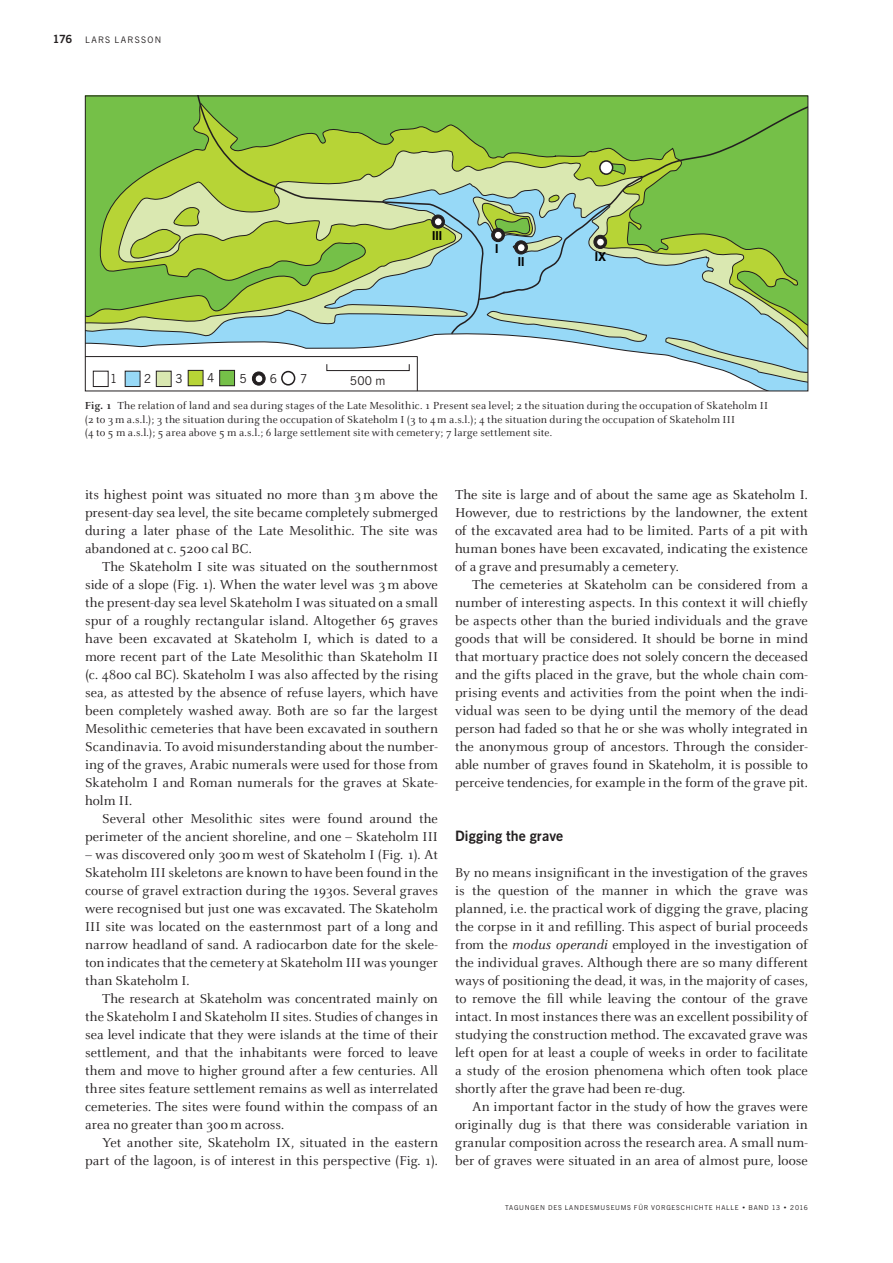
<style>
.page{position:relative;width:893px;height:1263px;background:#fff}
.page>*{position:absolute;margin:0;border:0;box-sizing:border-box;transform-origin:0 0}
._2_VÖ_Copy_englisch{font:14.25px/18px "Celeste";color:#231f20;text-align:justify}
._2_VÖ_Copy_1_Abs__en{font:14.25px/18px "Celeste";color:#231f20;text-align:justify}
._2_VÖ_Copy_Zwischen{font:700 14.25px "News Gothic BT";letter-spacing:.01em;color:#231f20}
.t1{font:700 12.45px "Helvetica";color:#000}
.t2{font:12.45px "News Gothic BT";color:#231f20}
.t3{font:12px "News Gothic BT";color:#231f20}
._3_VÖ_BU{font:11.25px/13.5px "Celeste";letter-spacing:.015em;color:#231f20}
._1_VÖ_Pagina_re{font:700 11.25px "News Gothic BT";color:#231f20}
._1_VÖ_Kolumnentitel{font:9px "News Gothic BT";letter-spacing:.14em;color:#231f20}
.t4{font:6.75px "News Gothic BT";letter-spacing:.115em;color:#231f20}
.s1{font-weight:700}
.s2{font-size:14.7px}
.s3{font-style:italic}
</style>
<div class="page">
<svg style="left:87px;top:98px;width:719px;height:291px"></svg>
<svg style="left:196px;top:98px;width:290px;height:238px;background:#a4cc77"></svg>
<svg style="left:478px;top:105px;width:328px;height:196px;background:#8bc477"></svg>
<div style="left:515px;top:241px;width:12px;height:13px;background:#231f20;border-radius:50%"></div>
<div style="left:514px;top:240px;width:14px;height:14px;border:1px solid #231f20;border-radius:50%"></div>
<div style="left:517px;top:244px;width:8px;height:8px;background:#fff;border-radius:50%"></div>
<div style="left:517px;top:243px;width:8px;height:9px;border:1px solid #231f20;border-radius:50%"></div>
<div style="left:252px;top:372px;width:13px;height:13px;background:#231f20;border-radius:50%"></div>
<div style="left:252px;top:372px;width:14px;height:13px;border:1px solid #231f20;border-radius:50%"></div>
<div style="left:255px;top:375px;width:8px;height:8px;background:#fff;border-radius:50%"></div>
<div style="left:255px;top:374px;width:8px;height:9px;border:1px solid #231f20;border-radius:50%"></div>
<div style="left:594px;top:235px;width:13px;height:13px;background:#231f20;border-radius:50%"></div>
<div style="left:593px;top:235px;width:14px;height:14px;border:1px solid #231f20;border-radius:50%"></div>
<div style="left:597px;top:238px;width:7px;height:8px;background:#fff;border-radius:50%"></div>
<div style="left:596px;top:238px;width:9px;height:8px;border:1px solid #231f20;border-radius:50%"></div>
<div style="left:492px;top:228px;width:12px;height:14px;background:#231f20;border-radius:50%"></div>
<div style="left:491px;top:228px;width:14px;height:14px;border:1px solid #231f20;border-radius:50%"></div>
<div style="left:494px;top:231px;width:8px;height:8px;background:#fff;border-radius:50%"></div>
<div style="left:494px;top:231px;width:8px;height:9px;border:1px solid #231f20;border-radius:50%"></div>
<div style="left:432px;top:215px;width:12px;height:13px;background:#231f20;border-radius:50%"></div>
<div style="left:431px;top:215px;width:14px;height:14px;border:1px solid #231f20;border-radius:50%"></div>
<div style="left:434px;top:218px;width:8px;height:8px;background:#fff;border-radius:50%"></div>
<div style="left:434px;top:217px;width:8px;height:9px;border:1px solid #231f20;border-radius:50%"></div>
<div style="left:600px;top:161px;width:13px;height:13px;background:#fff;border-radius:50%"></div>
<div style="left:599px;top:160px;width:14px;height:15px;border:2px solid #231f20;border-radius:50%"></div>
<div style="left:282px;top:372px;width:13px;height:13px;background:#fff;border-radius:50%"></div>
<div style="left:281px;top:371px;width:14px;height:14px;border:2px solid #231f20;border-radius:50%"></div>
<div style="left:327px;top:364px;width:82px;height:7px;border:1px solid #231f20"></div>
<hr style="left:85px;top:356px;width:333px;height:1px;background:#231f20">
<hr style="left:417px;top:357px;width:1px;height:34px;background:#231f20">
<p class="_1_VÖ_Pagina_re" style="left:53px;top:32px;width:21px">176</p>
<p class="_1_VÖ_Kolumnentitel" style="left:85px;top:34px;width:78px">LARS LARSSON</p>
<p class="t1" style="left:432px;top:226px;width:12px">III</p>
<p class="t1" style="left:495px;top:239px;width:5px">I</p>
<p class="t1" style="left:518px;top:251px;width:8px">II</p>
<p class="t1" style="left:595px;top:246px;width:13px">IX</p>
<p class="t2" style="left:110px;top:371px;width:9px">1</p>
<p class="t2" style="left:144px;top:371px;width:9px">2</p>
<p class="t2" style="left:175px;top:371px;width:9px">3</p>
<p class="t2" style="left:207px;top:370px;width:9px">4</p>
<p class="t2" style="left:239px;top:371px;width:9px">5</p>
<p class="t2" style="left:270px;top:371px;width:9px">6</p>
<p class="t2" style="left:300px;top:371px;width:9px">7</p>
<p class="_3_VÖ_BU" style="left:85px;top:399px;width:685px"><span class="s1">Fig. 1</span> The relation of land and sea during stages of the Late Mesolithic. 1 Present sea level; 2 the situation during the occupation of Skateholm II (2 to 3 m a.s.l.); 3 the situation during the occupation of Skateholm I (3 to 4 m a.s.l.); 4 the situation during the occupation of Skateholm III<br>(4 to 5 m a.s.l.); 5 area above 5 m a.s.l.; 6 large settlement site with cemetery; 7 large settlement site.</p>
<p class="t3" style="left:350px;top:374px;width:37px">500 M</p>
<p class="_2_VÖ_Copy_englisch" style="left:85px;top:486px;width:354px">its highest point was situated no more than 3m above the present-day sea level, the site became completely submerged during a later phase of the Late Mesolithic. The site was abandoned at c. 52<span class="s2">oo</span> cal BC.</p>
<p class="_2_VÖ_Copy_englisch" style="left:85px;top:558px;width:354px;text-indent:17px">The Skateholm I site was situated on the southernmost side of a slope (Fig. 1). When the water level was 3m above the present-day sea level Skateholm I was situated on a small spur of a roughly rectangular island. Altogether 65 graves have been excavated at Skateholm I, which is dated to a more recent part of the Late Mesolithic than Skateholm II (c. 48<span class="s2">oo</span> cal BC). Skateholm I was also affected by the rising sea, as attested by the absence of refuse layers, which have been completely washed away. Both are so far the largest Mesolithic cemeteries that have been excavated in southern Scandinavia. To avoid misunderstanding about the number&shy;ing of the graves, Arabic numerals were used for those from Skateholm I and Roman numerals for the graves at Skate&shy;holm II.</p>
<p class="_2_VÖ_Copy_englisch" style="left:85px;top:810px;width:354px;text-align:right">Several other Mesolithic sites were found around the perimeter of the ancient shoreline, and one – Skateholm III</p>
<p class="_2_VÖ_Copy_englisch" style="left:85px;top:846px;width:354px">– was discovered only 3<span class="s2">oo</span>m west of Skateholm I (Fig. 1). At Skateholm III skeletons are known to have been found in the course of gravel extraction during the 193<span class="s2">o</span>s. Several graves were recognised but just one was excavated. The Skateholm III site was located on the easternmost part of a long and narrow headland of sand. A radiocarbon date for the skele&shy;ton indicates that the cemetery at Skateholm III was younger than Skateholm I.</p>
<p class="_2_VÖ_Copy_englisch" style="left:85px;top:990px;width:354px;text-indent:17px">The research at Skateholm was concentrated mainly on the Skateholm I and Skateholm II sites. Studies of changes in sea level indicate that they were islands at the time of their settlement, and that the inhabitants were forced to leave them and move to higher ground after a few centuries. All three sites feature settlement remains as well as interrelated cemeteries. The sites were found within the compass of an area no greater than 3<span class="s2">oo</span>m across.</p>
<p class="_2_VÖ_Copy_englisch" style="left:85px;top:1134px;width:354px;text-align:right">Yet another site, Skateholm IX, situated in the eastern part of the lagoon, is of interest in this perspective (Fig. 1).</p>
<p class="_2_VÖ_Copy_englisch" style="left:455px;top:486px;width:354px">The site is large and of about the same age as Skateholm I.<br>However, due to restrictions by the landowner, the extent of the excavated area had to be limited. Parts of a pit with human bones have been excavated, indicating the existence of a grave and presumably a cemetery.</p>
<p class="_2_VÖ_Copy_englisch" style="left:455px;top:576px;width:354px;text-indent:17px">The cemeteries at Skateholm can be considered from a number of interesting aspects. In this context it will chiefly be aspects other than the buried individuals and the grave goods that will be considered. It should be borne in mind that mortuary practice does not solely concern the deceased and the gifts placed in the grave, but the whole chain com&shy;prising events and activities from the point when the indi&shy;vidual was seen to be dying until the memory of the dead person had faded so that he or she was wholly integrated in the anonymous group of ancestors. Through the consider&shy;able number of graves found in Skateholm, it is possible to perceive tendencies, for example in the form of the grave pit.</p>
<p class="_2_VÖ_Copy_Zwischen" style="left:455px;top:827px;width:110px">Digging the grave</p>
<p class="_2_VÖ_Copy_1_Abs__en" style="left:455px;top:864px;width:354px">By no means insignificant in the investigation of the graves is the question of the manner in which the grave was planned, i.e. the practical work of digging the grave, placing the corpse in it and refilling. This aspect of burial proceeds from the <span class="s3">modus operandi</span> employed in the investigation of the individual graves. Although there are so many different ways of positioning the dead, it was, in the majority of cases, to remove the fill while leaving the contour of the grave intact. In most instances there was an excellent possibility of studying the construction method. The excavated grave was left open for at least a couple of weeks in order to facilitate a study of the erosion phenomena which often took place shortly after the grave had been re-dug.</p>
<p class="_2_VÖ_Copy_englisch" style="left:455px;top:1098px;width:354px;text-indent:17px">An important factor in the study of how the graves were originally dug is that there was considerable variation in granular composition across the research area. A small num&shy;ber of graves were situated in an area of almost pure, loose</p>
<p class="t4" style="left:505px;top:1204px;width:304px">TAGUNGEN DES LANDESMUSEUMS FÜR VORGESCHICHTE HALLE • BAND 13 • 2016</p>
</div>
